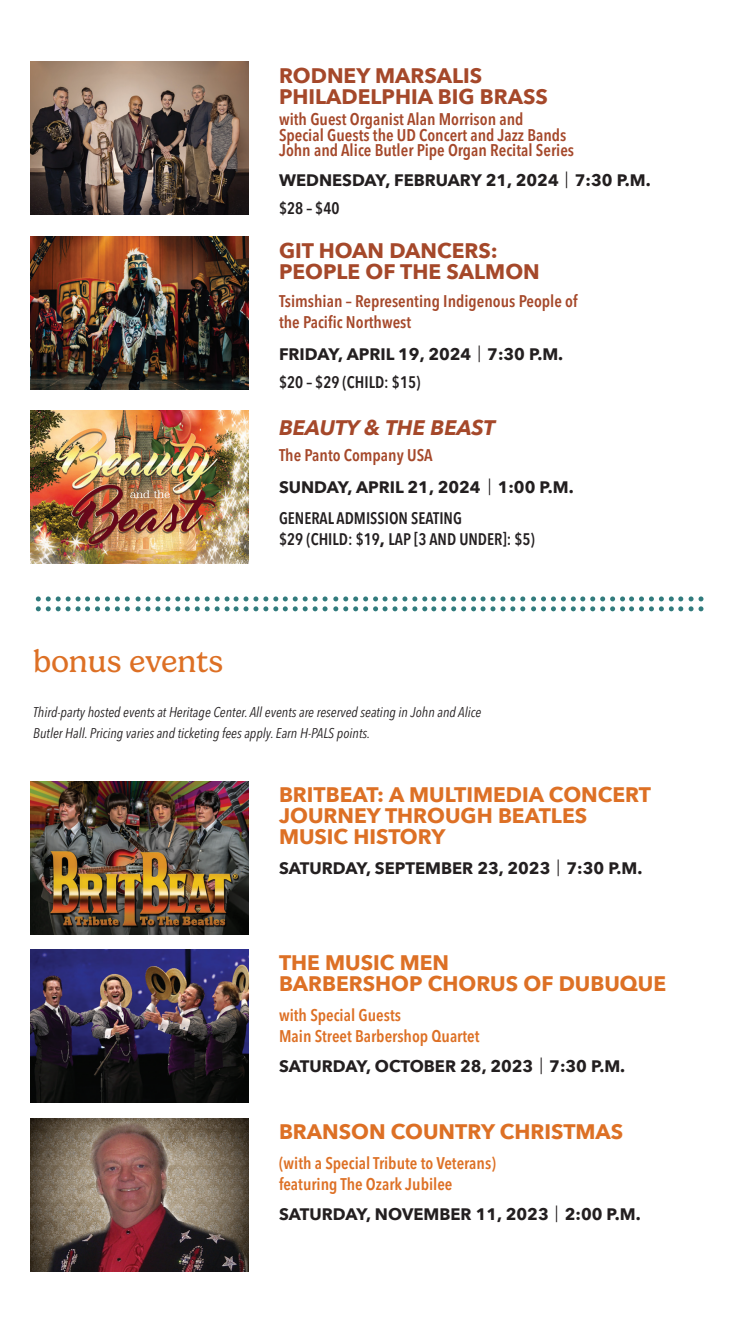
<style>
.page{position:relative;width:756px;height:1323px;background:#fff}
.page>*{position:absolute;margin:0;border:0;box-sizing:border-box;transform-origin:0 0}
.t1{font:31.5px "Gelica";color:#dd7025}
.t2{font:700 21px/21px "Avenir Next";color:#dd7025}
.t3{font:700 21px/21px "Avenir Next";color:#a5482a}
.t4{font:italic 700 21px "Avenir Next";color:#a5482a}
.t5{font:600 condensed 16.8px/15.8px "Avenir Next LT Pro";color:#a5482a}
.t6{font:600 condensed 16.8px/21px "Avenir Next LT Pro";color:#dd7025}
.t7{font:700 16.62px "Avenir Next";color:#231f20}
.t8{font:600 condensed 16.62px "Avenir Next LT Pro";color:#231f20}
.t9{font:italic condensed 14px/21px "Avenir Next LT Pro";color:#231f20}
.s1{font-family:"Avenir Next LT Pro";font-weight:400;font-stretch:condensed}
.s2{font-family:"Avenir Next";font-weight:700;font-stretch:normal}
</style>
<div class="page">
<img style="left:31px;top:62px;width:218px;height:153px">
<img style="left:31px;top:237px;width:218px;height:153px">
<img style="left:31px;top:410px;width:218px;height:153px">
<img style="left:31px;top:781px;width:218px;height:154px">
<img style="left:31px;top:949px;width:218px;height:154px">
<img style="left:31px;top:1118px;width:218px;height:153px">
<svg style="left:36px;top:596px;width:94px;height:15px"></svg>
<svg style="left:136px;top:596px;width:389px;height:15px"></svg>
<svg style="left:531px;top:596px;width:152px;height:15px"></svg>
<svg style="left:689px;top:596px;width:14px;height:15px"></svg>
<p class="t3" style="left:279px;top:65px;width:270px">RODNEY MARSALIS<br>PHILADELPHIA BIG BRASS</p>
<p class="t5" style="left:279px;top:111px;width:289px">with Guest Organist Alan Morrison and<br>Special Guests the UD Concert and Jazz Bands</p>
<p class="t5" style="left:279px;top:143px;width:297px">John and Alice Butler Pipe Organ Recital Series</p>
<p class="t7" style="left:279px;top:166px;width:373px">WEDNESDAY, FEBRUARY 21, 2024 <span class="s1">|</span> 7:30 P.M.</p>
<p class="t8" style="left:279px;top:198px;width:62px">$28 – $40</p>
<p class="t3" style="left:279px;top:240px;width:262px">GIT HOAN DANCERS:<br>PEOPLE OF THE SALMON</p>
<p class="t5" style="left:279px;top:290px;width:300px;line-height:21.2px">Tsimshian – Representing Indigenous People of the Pacific Northwest</p>
<p class="t7" style="left:279px;top:339px;width:286px">FRIDAY, APRIL 19, 2024 <span class="s1">|</span> 7:30 P.M.</p>
<p class="t8" style="left:279px;top:372px;width:143px">$20 – $29 (CHILD: $15)</p>
<p class="t4" style="left:279px;top:409px;width:218px">BEAUTY &amp; THE BEAST</p>
<p class="t5" style="left:279px;top:447px;width:155px">The Panto Company USA</p>
<p class="t7" style="left:279px;top:472px;width:296px">SUNDAY, APRIL 21, 2024 <span class="s1">|</span> 1:00 P.M.</p>
<p class="t8" style="left:279px;top:508px;width:184px">GENERAL ADMISSION SEATING</p>
<p class="t8" style="left:279px;top:529px;width:257px">$29 (CHILD: $19<span class="s2">,</span> LAP [3 AND UNDER]: $5)</p>
<p class="t1" style="left:33px;top:643px;width:192px">bonus events</p>
<p class="t9" style="left:33px;top:702px;width:450px">Third-party hosted events at Heritage Center. All events are reserved seating in John and Alice<br>Butler Hall. Pricing varies and ticketing fees apply. Earn H-PALS points.</p>
<p class="t2" style="left:279px;top:784px;width:374px">BRITBEAT: A MULTIMEDIA CONCERT<br>JOURNEY THROUGH BEATLES<br>MUSIC HISTORY</p>
<p class="t7" style="left:279px;top:854px;width:365px">SATURDAY, SEPTEMBER 23, 2023 <span class="s1">|</span> 7:30 P.M.</p>
<p class="t2" style="left:279px;top:952px;width:389px">THE MUSIC MEN<br>BARBERSHOP CHORUS OF DUBUQUE</p>
<p class="t6" style="left:279px;top:1005px;width:202px">with Special Guests<br>Main Street Barbershop Quartet</p>
<p class="t7" style="left:279px;top:1052px;width:348px">SATURDAY, OCTOBER 28, 2023 <span class="s1">|</span> 7:30 P.M.</p>
<p class="t2" style="left:279px;top:1121px;width:346px">BRANSON COUNTRY CHRISTMAS</p>
<p class="t6" style="left:279px;top:1152px;width:218px">(with a Special Tribute to Veterans) featuring The Ozark Jubilee</p>
<p class="t7" style="left:279px;top:1199px;width:363px">SATURDAY, NOVEMBER 11, 2023 <span class="s1">|</span> 2:00 P.M.</p>
</div>
